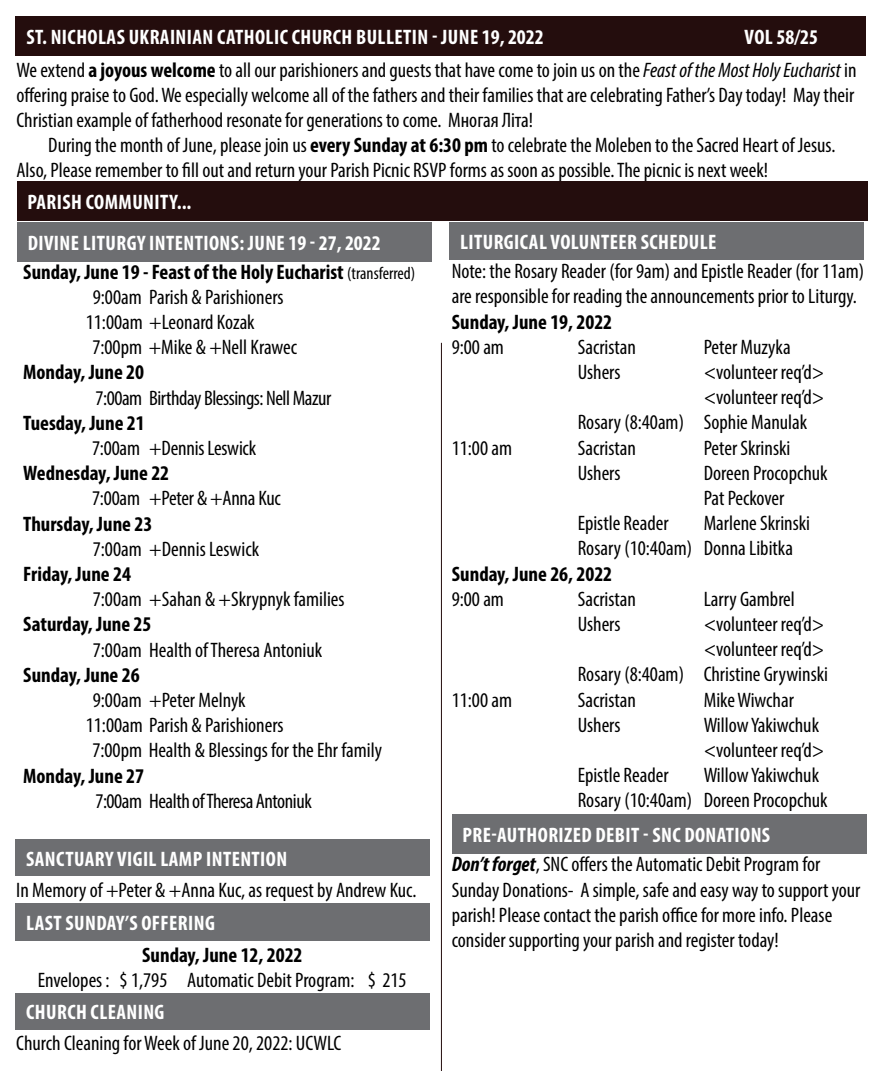
<style>
.page{position:relative;width:882px;height:1071px;background:#fff}
.page>*{position:absolute;margin:0;border:0;box-sizing:border-box;transform-origin:0 0}
.t1{font:condensed 21px/25.2px "Myriad Pro";color:#000}
.t2{font:700 condensed 21px "Myriad Pro";color:#000}
.t3{font:700 condensed 21px "Myriad Pro";letter-spacing:.02em;color:#fff}
.t4{font:condensed 21px "Myriad Pro";letter-spacing:-.02em;color:#000}
.s1{font-weight:700}
.s2{font-style:italic}
.s3{font-weight:400;font-size:17.5px}
.s4{font-weight:700;color:#fff}
.s5{font-weight:700;font-style:italic}
</style>
<div class="page">
<div style="left:17px;top:222px;width:414px;height:39px;background:#6d6e71"></div>
<div style="left:17px;top:182px;width:850px;height:39px;background:#240d0d"></div>
<div style="left:16px;top:16px;width:850px;height:39px;background:#240d0d"></div>
<hr style="left:441px;top:343px;width:1px;height:728px;background:#240d0d">
<div style="left:15px;top:839px;width:415px;height:37px;background:#6d6e71"></div>
<div style="left:15px;top:993px;width:415px;height:36px;background:#6d6e71"></div>
<div style="left:15px;top:903px;width:415px;height:37px;background:#6d6e71"></div>
<div style="left:449px;top:222px;width:415px;height:38px;background:#6d6e71"></div>
<div style="left:452px;top:815px;width:414px;height:39px;background:#6d6e71"></div>
<p class="t3" style="left:26px;top:24px;width:519px">ST. NICHOLAS UKRAINIAN CATHOLIC CHURCH BULLETIN - JUNE 19, 2022</p>
<p class="t3" style="left:745px;top:24px;width:75px">VOL 58/25</p>
<p class="t1" style="left:17px;top:57px;width:842px;text-align:justify">We extend <span class="s1">a joyous welcome</span> to all our parishioners and guests that have come to join us on the <span class="s2">Feast of the Most Holy Eucharist</span> in offering praise to God. We especially welcome all of the fathers and their families that are celebrating Father’s Day today! May their Christian example of fatherhood resonate for generations to come. Многая Літа!</p>
<p class="t1" style="left:17px;top:132px;width:820px;text-indent:32px">During the month of June, please join us <span class="s1">every Sunday at 6:30 pm</span> to celebrate the Moleben to the Sacred Heart of Jesus.<br>Also, Please remember to fill out and return your Parish Picnic RSVP forms as soon as possible. The picnic is next week!</p>
<p class="t3" style="left:27px;top:189px;width:166px">PARISH COMMUNITY...</p>
<p class="t3" style="left:28px;top:230px;width:355px">DIVINE LITURGY INTENTIONS: JUNE 19 - 27, 2022</p>
<p class="t2" style="left:23px;top:258px;width:394px">Sunday, June 19 - Feast of the Holy Eucharist <span class="s3">(transferred)</span></p>
<p class="t1" style="left:93px;top:284px;width:192px">9:00am Parish &amp; Parishioners</p>
<p class="t1" style="left:86px;top:309px;width:170px">11:00am +Leonard Kozak</p>
<p class="t1" style="left:92px;top:334px;width:206px">7:00pm +Mike &amp; +Nell Krawec</p>
<p class="t2" style="left:23px;top:359px;width:122px">Monday, June 20</p>
<p class="t4" style="left:95px;top:385px;width:238px">7:00am Birthday Blessings: Nell Mazur</p>
<p class="t2" style="left:23px;top:410px;width:123px">Tuesday, June 21</p>
<p class="t1" style="left:92px;top:435px;width:166px">7:00am +Dennis Leswick</p>
<p class="t2" style="left:23px;top:460px;width:148px">Wednesday, June 22</p>
<p class="t1" style="left:92px;top:486px;width:190px">7:00am +Peter &amp; +Anna Kuc</p>
<p class="t2" style="left:23px;top:510px;width:131px">Thursday, June 23</p>
<p class="t1" style="left:93px;top:536px;width:168px">7:00am +Dennis Leswick</p>
<p class="t2" style="left:23px;top:561px;width:109px">Friday, June 24</p>
<p class="t1" style="left:93px;top:586px;width:253px">7:00am +Sahan &amp; +Skrypnyk families</p>
<p class="t2" style="left:23px;top:611px;width:130px">Saturday, June 25</p>
<p class="t1" style="left:93px;top:637px;width:231px">7:00am Health of Theresa Antoniuk</p>
<p class="t2" style="left:23px;top:662px;width:118px">Sunday, June 26</p>
<p class="t1" style="left:93px;top:687px;width:154px">9:00am +Peter Melnyk</p>
<p class="t1" style="left:86px;top:712px;width:199px">11:00am Parish &amp; Parishioners</p>
<p class="t1" style="left:92px;top:738px;width:291px">7:00pm Health &amp; Blessings for the Ehr family</p>
<p class="t2" style="left:23px;top:762px;width:122px">Monday, June 27</p>
<p class="t4" style="left:95px;top:788px;width:218px">7:00am Health of Theresa Antoniuk</p>
<p class="t3" style="left:26px;top:846px;width:263px">SANCTUARY VIGIL LAMP INTENTION</p>
<p class="t1" style="left:16px;top:877px;width:402px">In Memory of +Peter &amp; +Anna Kuc, as request by Andrew Kuc.</p>
<p class="t3" style="left:26px;top:909px;width:190px">LAST SUNDAY’S OFFERING</p>
<p class="t2" style="left:142px;top:942px;width:162px">Sunday, June 12, 2022</p>
<p class="t1" style="left:38px;top:967px;width:370px">Envelopes : $ 1,795 Automatic Debit Program: $ 215</p>
<p class="t3" style="left:26px;top:999px;width:140px">CHURCH CLEANING</p>
<p class="t1" style="left:16px;top:1031px;width:327px">Church Cleaning for Week of June 20, 2022: UCWLC</p>
<p class="t3" style="left:460px;top:229px;width:258px">LITURGICAL VOLUNTEER SCHEDULE</p>
<p class="t1" style="left:452px;top:258px;width:414px">Note: the Rosary Reader (for 9am) and Epistle Reader (for 11am) are responsible for reading the announcements prior to Liturgy.</p>
<p class="t2" style="left:452px;top:309px;width:162px">Sunday, June 19, 2022</p>
<p class="t1" style="left:452px;top:334px;width:54px">9:00 am</p>
<p class="t1" style="left:578px;top:334px;width:60px">Sacristan</p>
<p class="t1" style="left:704px;top:334px;width:89px">Peter Muzyka</p>
<p class="t1" style="left:578px;top:359px;width:44px">Ushers</p>
<p class="t1" style="left:704px;top:359px;width:122px">&lt;volunteer req’d&gt;</p>
<p class="t1" style="left:704px;top:384px;width:122px">&lt;volunteer req’d&gt;</p>
<p class="t1" style="left:578px;top:410px;width:231px">Rosary (8:40am) Sophie Manulak</p>
<p class="t1" style="left:452px;top:435px;width:62px">11:00 am</p>
<p class="t1" style="left:578px;top:435px;width:60px">Sacristan</p>
<p class="t1" style="left:704px;top:435px;width:88px">Peter Skrinski</p>
<p class="t1" style="left:578px;top:460px;width:44px">Ushers</p>
<p class="t1" style="left:704px;top:460px;width:126px">Doreen Procopchuk<br>Pat Peckover</p>
<p class="t1" style="left:578px;top:510px;width:93px">Epistle Reader</p>
<p class="t1" style="left:578px;top:510px;width:234px;text-indent:126px">Marlene Skrinski<br>Rosary (10:40am) Donna Libitka</p>
<p class="t2" style="left:452px;top:561px;width:162px">Sunday, June 26, 2022</p>
<p class="t1" style="left:452px;top:586px;width:54px">9:00 am</p>
<p class="t1" style="left:578px;top:586px;width:60px">Sacristan</p>
<p class="t1" style="left:704px;top:586px;width:93px">Larry Gambrel</p>
<p class="t1" style="left:578px;top:611px;width:44px">Ushers</p>
<p class="t1" style="left:578px;top:611px;width:252px;text-align:right">&lt;volunteer req’d&gt;<br>&lt;volunteer req’d&gt;<br>Rosary (8:40am) Christine Grywinski</p>
<p class="t1" style="left:452px;top:687px;width:62px">11:00 am</p>
<p class="t1" style="left:578px;top:687px;width:60px">Sacristan</p>
<p class="t1" style="left:704px;top:687px;width:92px">Mike Wiwchar</p>
<p class="t1" style="left:578px;top:712px;width:44px">Ushers</p>
<p class="t1" style="left:704px;top:712px;width:122px">Willow Yakiwchuk &lt;volunteer req’d&gt;</p>
<p class="t1" style="left:578px;top:762px;width:93px">Epistle Reader</p>
<p class="t1" style="left:578px;top:762px;width:252px;text-indent:126px">Willow Yakiwchuk<br>Rosary (10:40am) Doreen Procopchuk</p>
<p class="t1" style="left:452px;top:820px;width:370px;line-height:29.1px;text-indent:11px"><span class="s4">PRE-AUTHORIZED DEBIT - SNC DONATIONS<br></span><span class="s5">Don’t forget</span>, SNC offers the Automatic Debit Program for</p>
<p class="t1" style="left:452px;top:877px;width:410px">Sunday Donations- A simple, safe and easy way to support your parish! Please contact the parish office for more info. Please consider supporting your parish and register today!</p>
</div>
